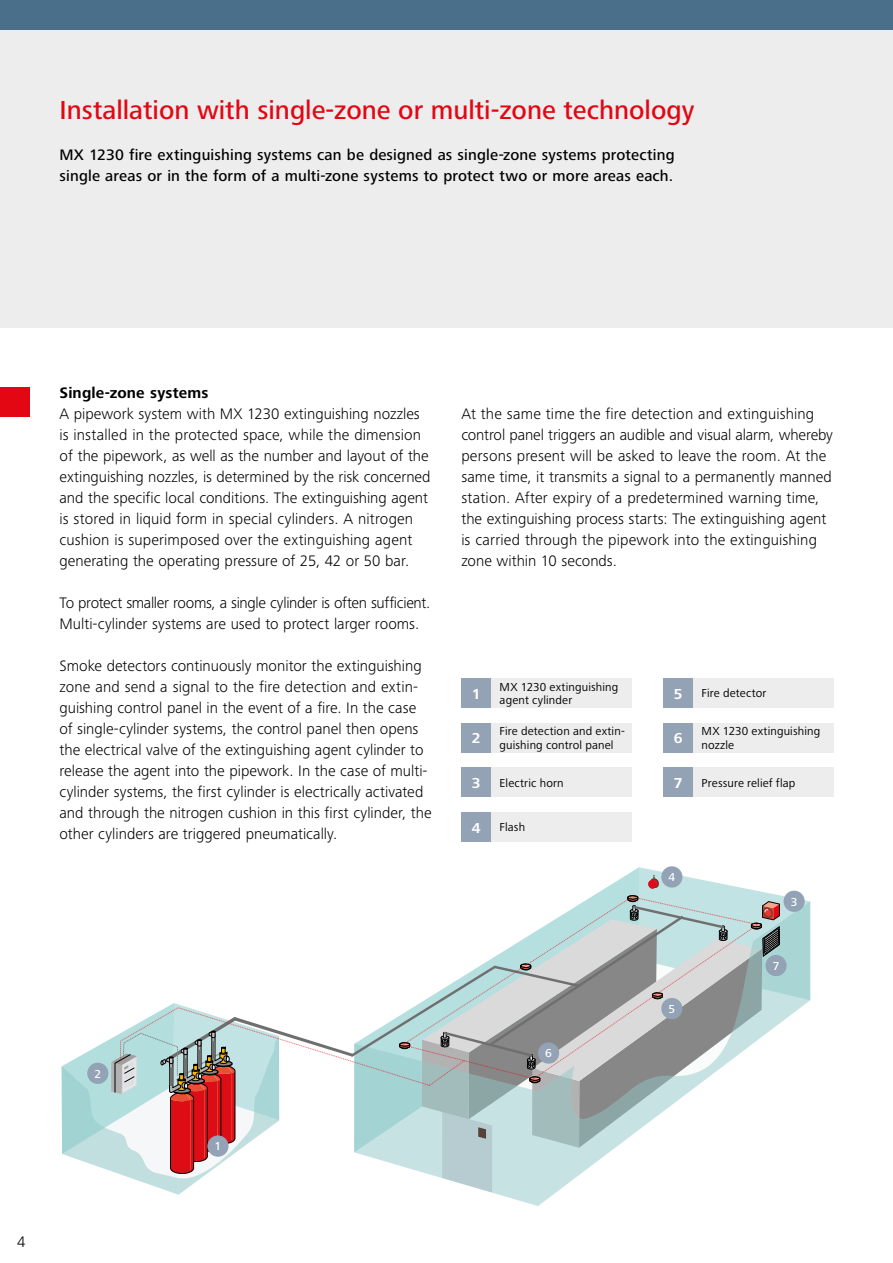
<style>
.page{position:relative;width:893px;height:1263px;background:#fff}
.page>*{position:absolute;margin:0;border:0;box-sizing:border-box;transform-origin:0 0}
.t1{font:500 27px "Frutiger Next Pro";color:#e30613}
.copy_10_5_14{font:300 15.75px/21px "Frutiger Next Pro";color:#000}
.Header_copy_10_5_14{font:500 15.75px/21px "Frutiger Next Pro";letter-spacing:.01em;color:#000}
.Absatz-HL_10_5_14_me{font:700 15.75px "Frutiger Next Pro";letter-spacing:.01em;color:#000}
.t2{font:700 15px "Frutiger Next Pro";color:#fff}
.t3{font:12px/13.5px "Frutiger Next Pro";letter-spacing:.01em;color:#000}
.t4{font:500 12px "Frutiger Next Pro";color:#fff}
</style>
<div class="page">
<div style="left:0;top:30px;width:893px;height:297px;background:#ededed"></div>
<div style="left:0;top:0;width:893px;height:30px;background:#4a6f8a"></div>
<svg style="left:62px;top:867px;width:748px;height:339px"></svg>
<div style="left:207px;top:1135px;width:21px;height:22px;background:#93a2b5;border-radius:50%"></div>
<div style="left:87px;top:1063px;width:21px;height:21px;background:#93a2b5;border-radius:50%"></div>
<div style="left:783px;top:891px;width:22px;height:21px;background:#93a2b5;border-radius:50%"></div>
<div style="left:661px;top:866px;width:21px;height:21px;background:#93a2b5;border-radius:50%"></div>
<div style="left:661px;top:998px;width:21px;height:21px;background:#93a2b5;border-radius:50%"></div>
<div style="left:538px;top:1042px;width:21px;height:22px;background:#93a2b5;border-radius:50%"></div>
<div style="left:765px;top:955px;width:22px;height:21px;background:#93a2b5;border-radius:50%"></div>
<div style="left:461px;top:678px;width:30px;height:30px;background:#93a2b5"></div>
<div style="left:491px;top:678px;width:140px;height:30px;background:#ededed"></div>
<div style="left:461px;top:723px;width:30px;height:30px;background:#93a2b5"></div>
<div style="left:491px;top:723px;width:140px;height:30px;background:#ededed"></div>
<div style="left:461px;top:767px;width:30px;height:30px;background:#93a2b5"></div>
<div style="left:491px;top:767px;width:140px;height:30px;background:#ededed"></div>
<div style="left:461px;top:812px;width:30px;height:30px;background:#93a2b5"></div>
<div style="left:491px;top:812px;width:140px;height:30px;background:#ededed"></div>
<div style="left:663px;top:678px;width:30px;height:30px;background:#93a2b5"></div>
<div style="left:693px;top:678px;width:140px;height:30px;background:#ededed"></div>
<div style="left:663px;top:723px;width:30px;height:30px;background:#93a2b5"></div>
<div style="left:693px;top:723px;width:140px;height:30px;background:#ededed"></div>
<div style="left:663px;top:767px;width:30px;height:30px;background:#93a2b5"></div>
<div style="left:693px;top:767px;width:140px;height:30px;background:#ededed"></div>
<div style="left:0;top:387px;width:30px;height:30px;background:#e30613"></div>
<p class="t1" style="left:60px;top:95px;width:636px">Installation with single-zone or multi-zone technology</p>
<p class="Header_copy_10_5_14" style="left:60px;top:144px;width:617px">MX 1230 fire extinguishing systems can be designed as single-zone systems protecting single areas or in the form of a multi-zone systems to protect two or more areas each.</p>
<p class="Absatz-HL_10_5_14_me" style="left:60px;top:383px;width:150px">Single-zone systems</p>
<p class="copy_10_5_14" style="left:60px;top:403px;width:373px">A pipework system with MX 1230 extinguishing nozzles is installed in the protected space, while the dimension of the pipework, as well as the number and layout of the extinguishing nozzles, is determined by the risk concerned and the specific local conditions. The extinguishing agent is stored in liquid form in special cylinders. A nitrogen cushion is superimposed over the extinguishing agent generating the operating pressure of 25, 42 or 50 bar.</p>
<p class="copy_10_5_14" style="left:60px;top:592px;width:372px">To protect smaller rooms, a single cylinder is often sufficient.<br>Multi-cylinder systems are used to protect larger rooms.</p>
<p class="copy_10_5_14" style="left:60px;top:655px;width:374px">Smoke detectors continuously monitor the extinguishing zone and send a signal to the fire detection and extin&shy;guishing control panel in the event of a fire. In the case of single-cylinder systems, the control panel then opens the electrical valve of the extinguishing agent cylinder to release the agent into the pipework. In the case of multi&shy;cylinder systems, the first cylinder is electrically activated and through the nitrogen cushion in this first cylinder, the other cylinders are triggered pneumatically.</p>
<p class="t4" style="left:94px;top:1067px;width:8px">2</p>
<p class="t4" style="left:215px;top:1139px;width:8px">1</p>
<p class="copy_10_5_14" style="left:461px;top:403px;width:373px">At the same time the fire detection and extinguishing control panel triggers an audible and visual alarm, whereby persons present will be asked to leave the room. At the same time, it transmits a signal to a permanently manned station. After expiry of a predetermined warning time, the extinguishing process starts: The extinguishing agent is carried through the pipework into the extinguishing zone within 10 seconds.</p>
<p class="t2" style="left:472px;top:685px;width:10px">1</p>
<p class="t3" style="left:500px;top:680px;width:120px">MX 1230 extinguishing agent cylinder</p>
<p class="t2" style="left:472px;top:730px;width:10px">2</p>
<p class="t3" style="left:500px;top:725px;width:127px">Fire detection and extin&shy;guishing control panel</p>
<p class="t2" style="left:472px;top:774px;width:10px">3</p>
<p class="t3" style="left:500px;top:776px;width:66px">Electric horn</p>
<p class="t2" style="left:472px;top:819px;width:10px">4</p>
<p class="t3" style="left:500px;top:821px;width:27px">Flash</p>
<p class="t4" style="left:545px;top:1046px;width:8px">6</p>
<p class="t2" style="left:674px;top:685px;width:10px">5</p>
<p class="t3" style="left:702px;top:687px;width:66px">Fire detector</p>
<p class="t2" style="left:674px;top:730px;width:10px">6</p>
<p class="t3" style="left:702px;top:725px;width:120px">MX 1230 extinguishing nozzle</p>
<p class="t2" style="left:674px;top:774px;width:10px">7</p>
<p class="t3" style="left:702px;top:776px;width:95px">Pressure relief flap</p>
<p class="t4" style="left:668px;top:870px;width:8px">4</p>
<p class="t4" style="left:668px;top:1002px;width:8px">5</p>
<p class="t4" style="left:791px;top:895px;width:8px">3</p>
<p class="t4" style="left:773px;top:959px;width:8px">7</p>
<p class="copy_10_5_14" style="left:17px;top:1231px;width:10px">4</p>
</div>
